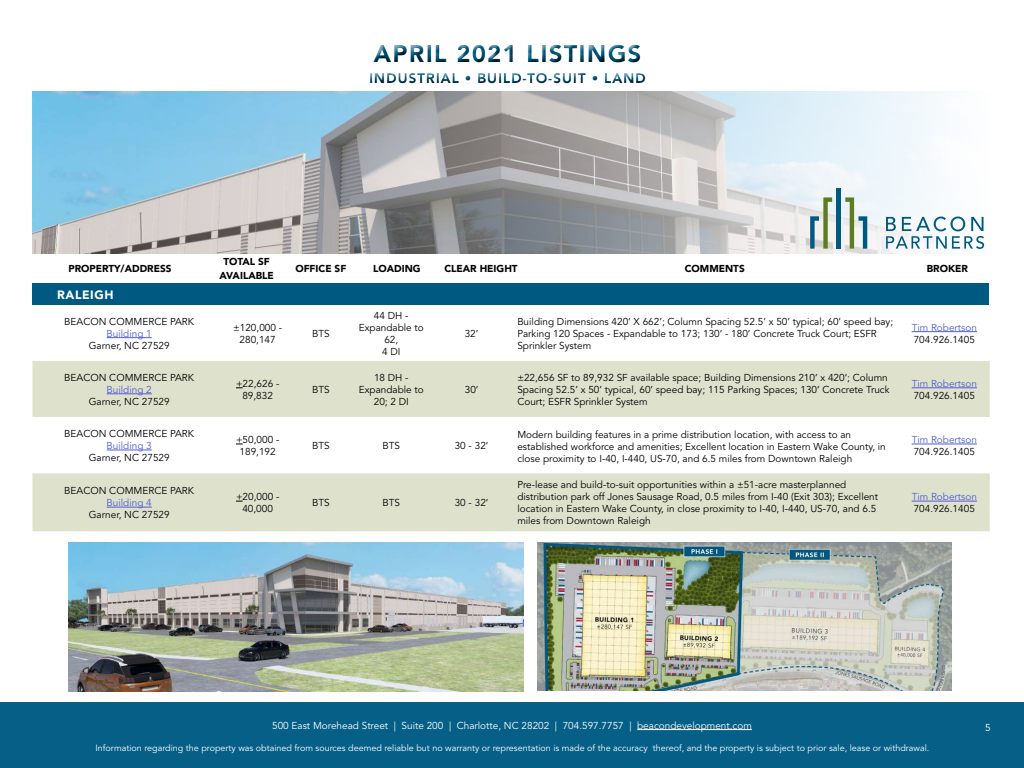
<style>
.page{position:relative;width:1024px;height:768px;background:#fff}
.page>*{position:absolute;margin:0;border:0;box-sizing:border-box;transform-origin:0 0}
.t1{font:900 24px "Avenir LT Std";letter-spacing:.05em;color:#005981}
.t2{font:900 14px "Avenir LT Std";letter-spacing:.05em;color:#005981}
.t3{font:900 12px "Avenir LT Std";letter-spacing:.05em;color:#fff}
.t4{font:10px/12px "Avenir LT Std";color:#000;text-align:center}
.t5{font:10px "Avenir LT Std";color:#fff}
.t6{font:10px "Avenir LT Std";color:#4f5cd6}
.t7{font:900 10px/14px "Avenir LT Std";color:#000;text-align:center}
.t8{font:9px "Avenir LT Std";color:#fff}
</style>
<div class="page">
<div style="left:0;top:702px;width:1024px;height:66px;background:#055f86"></div>
<img style="left:32px;top:92px;width:953px;height:162px">
<hr style="left:637px;top:729px;width:115px;height:1px;background:#fff">
<div style="left:364px;top:40px;width:288px;height:50px;background:#000;opacity:.75"></div>
<hr style="left:837px;top:188px;width:4px;height:61px;background:#005981">
<svg style="left:845px;top:197px;width:22px;height:52px"></svg>
<svg style="left:810px;top:197px;width:22px;height:52px"></svg>
<svg style="left:886px;top:217px;width:98px;height:32px"></svg>
<div style="left:32px;top:361px;width:958px;height:170px;background:#dee2cd"></div>
<svg style="left:32px;top:417px;width:958px;height:56px"></svg>
<hr style="left:107px;top:337px;width:45px;height:1px;background:#4f5cd6">
<hr style="left:912px;top:331px;width:65px;height:1px;background:#4f5cd6">
<hr style="left:107px;top:394px;width:45px;height:1px;background:#4f5cd6">
<hr style="left:912px;top:388px;width:65px;height:1px;background:#4f5cd6">
<hr style="left:107px;top:450px;width:45px;height:1px;background:#4f5cd6">
<hr style="left:912px;top:444px;width:65px;height:1px;background:#4f5cd6">
<hr style="left:107px;top:507px;width:45px;height:1px;background:#4f5cd6">
<hr style="left:912px;top:501px;width:65px;height:1px;background:#4f5cd6">
<div style="left:32px;top:284px;width:957px;height:21px;background:#005981"></div>
<img style="left:68px;top:543px;width:456px;height:148px">
<img style="left:538px;top:542px;width:413px;height:148px">
<h1 class="t1" style="left:374px;top:39px;width:269px">APRIL 2021 LISTINGS</h1>
<h2 class="t2" style="left:369px;top:69px;width:278px">INDUSTRIAL • BUILD-TO-SUIT • LAND</h2>
<p class="t7" style="left:68px;top:262px;width:105px">PROPERTY/ADDRESS</p>
<p class="t7" style="left:219px;top:255px;width:56px">TOTAL SF<br>AVAILABLE</p>
<p class="t7" style="left:295px;top:262px;width:52px">OFFICE SF</p>
<p class="t7" style="left:373px;top:262px;width:49px">LOADING</p>
<p class="t7" style="left:444px;top:262px;width:75px">CLEAR HEIGHT</p>
<p class="t7" style="left:685px;top:262px;width:61px">COMMENTS</p>
<p class="t7" style="left:927px;top:262px;width:43px">BROKER</p>
<p class="t3" style="left:57px;top:287px;width:58px">RALEIGH</p>
<p class="t4" style="left:64px;top:316px;width:131px">BEACON COMMERCE PARK</p>
<p class="t6" style="left:107px;top:327px;width:47px">Building 1</p>
<p class="t4" style="left:89px;top:340px;width:82px">Garner, NC 27529</p>
<p class="t4" style="left:233px;top:322px;width:50px">±120,000 -<br>280,147</p>
<p class="t4" style="left:312px;top:328px;width:19px">BTS</p>
<p class="t4" style="left:359px;top:310px;width:67px">44 DH -<br>Expandable to<br>62,<br>4 DI</p>
<p class="t4" style="left:465px;top:328px;width:15px">32’</p>
<p class="t4" style="left:517px;top:316px;width:377px;text-align:left">Building Dimensions 420’ X 662’; Column Spacing 52.5’ x 50’ typical; 60’ speed bay;<br>Parking 120 Spaces - Expandable to 173; 130’ - 180’ Concrete Truck Court; ESFR<br>Sprinkler System</p>
<p class="t6" style="left:912px;top:321px;width:67px">Tim Robertson</p>
<p class="t4" style="left:914px;top:334px;width:63px">704.926.1405</p>
<p class="t4" style="left:64px;top:372px;width:131px">BEACON COMMERCE PARK</p>
<p class="t6" style="left:107px;top:384px;width:47px">Building 2</p>
<p class="t4" style="left:89px;top:396px;width:82px">Garner, NC 27529</p>
<p class="t4" style="left:236px;top:378px;width:45px">+22,626 -<br>89,832</p>
<p class="t4" style="left:312px;top:384px;width:19px">BTS</p>
<p class="t4" style="left:359px;top:372px;width:67px">18 DH -<br>Expandable to<br>20; 2 DI</p>
<p class="t4" style="left:465px;top:384px;width:15px">30’</p>
<p class="t4" style="left:517px;top:372px;width:374px;text-align:left">±22,656 SF to 89,932 SF available space; Building Dimensions 210’ x 420’; Column<br>Spacing 52.5’ x 50’ typical, 60’ speed bay; 115 Parking Spaces; 130’ Concrete Truck<br>Court; ESFR Sprinkler System</p>
<p class="t6" style="left:912px;top:378px;width:67px">Tim Robertson</p>
<p class="t4" style="left:914px;top:390px;width:63px">704.926.1405</p>
<p class="t4" style="left:64px;top:428px;width:131px">BEACON COMMERCE PARK</p>
<p class="t6" style="left:107px;top:440px;width:47px">Building 3</p>
<p class="t4" style="left:89px;top:452px;width:82px">Garner, NC 27529</p>
<p class="t4" style="left:236px;top:434px;width:45px">+50,000 -<br>189,192</p>
<p class="t4" style="left:312px;top:440px;width:19px">BTS</p>
<p class="t4" style="left:383px;top:440px;width:19px">BTS</p>
<p class="t4" style="left:455px;top:440px;width:35px">30 - 32’</p>
<p class="t4" style="left:517px;top:429px;width:370px;text-align:left">Modern building features in a prime distribution location, with access to an established workforce and amenities; Excellent location in Eastern Wake County, in close proximity to I-40, I-440, US-70, and 6.5 miles from Downtown Raleigh</p>
<p class="t6" style="left:912px;top:434px;width:67px">Tim Robertson</p>
<p class="t4" style="left:914px;top:446px;width:63px">704.926.1405</p>
<p class="t4" style="left:64px;top:485px;width:131px">BEACON COMMERCE PARK</p>
<p class="t6" style="left:107px;top:497px;width:47px">Building 4</p>
<p class="t4" style="left:89px;top:509px;width:82px">Garner, NC 27529</p>
<p class="t4" style="left:236px;top:491px;width:45px">+20,000 -<br>40,000</p>
<p class="t4" style="left:312px;top:497px;width:19px">BTS</p>
<p class="t4" style="left:383px;top:497px;width:19px">BTS</p>
<p class="t4" style="left:455px;top:497px;width:35px">30 - 32’</p>
<p class="t4" style="left:517px;top:479px;width:362px;text-align:left">Pre-lease and build-to-suit opportunities within a ±51-acre masterplanned distribution park off Jones Sausage Road, 0.5 miles from I-40 (Exit 303); Excellent location in Eastern Wake County, in close proximity to I-40, I-440, US-70, and 6.5 miles from Downtown Raleigh</p>
<p class="t6" style="left:912px;top:491px;width:67px">Tim Robertson</p>
<p class="t4" style="left:914px;top:503px;width:63px">704.926.1405</p>
<p class="t5" style="left:272px;top:719px;width:481px">500 East Morehead Street | Suite 200 | Charlotte, NC 28202 | 704.597.7757 | beacondevelopment.com</p>
<p class="t5" style="left:985px;top:722px;width:7px">5</p>
<p class="t8" style="left:96px;top:743px;width:835px">Information regarding the property was obtained from sources deemed reliable but no warranty or representation is made of the accuracy thereof, and the property is subject to prior sale, lease or withdrawal.</p>
</div>
